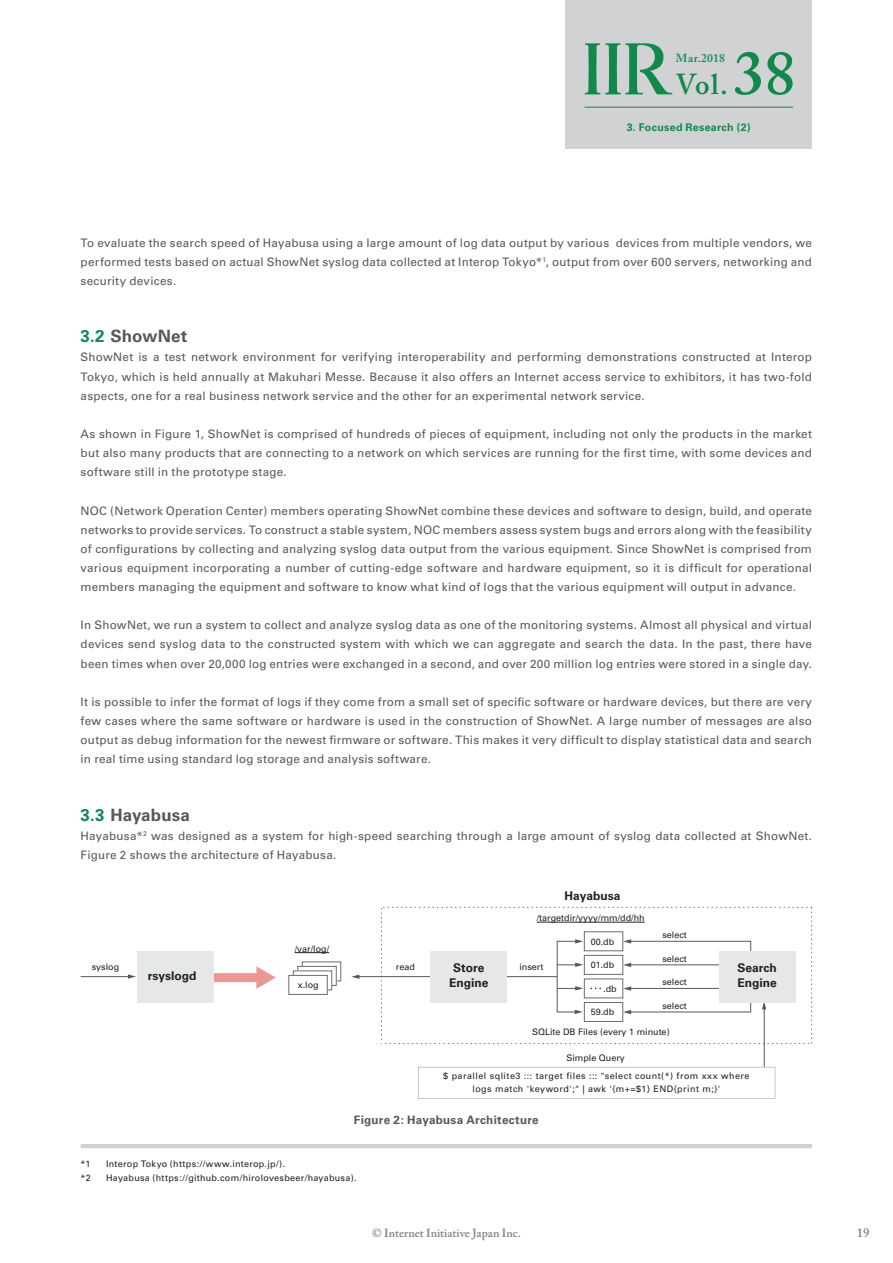
<style>
.page{position:relative;width:893px;height:1263px;background:#fff}
.page>*{position:absolute;margin:0;border:0;box-sizing:border-box;transform-origin:0 0}
.t1{font:600 28.65px "Adobe Caslon Pro";color:#12884d}
.t2{font:700 16.95px "Univers";letter-spacing:.005em;color:#57585a}
.t3{font:600 12.75px "Adobe Caslon Pro";color:#808285}
.t4{font:700 12px/14.9px "Univers";color:#231f20}
.t5{font:11.7px/19.2px "Univers";letter-spacing:.02em;color:#57585a;text-align:justify}
.t6{font:600 11.7px "Adobe Caslon Pro";color:#808285}
.t7{font:700 11.7px "Univers";letter-spacing:.02em;color:#57585a}
.t8{font:600 11.7px "Adobe Caslon Pro";letter-spacing:.01em;color:#12884d}
.t9{font:700 10.65px "Univers";letter-spacing:.03em;color:#12884d}
.t10{font:9px "Univers";letter-spacing:.02em;color:#231f20}
.t11{font:9px/18.1px "Univers";letter-spacing:.05em;color:#231f20;text-align:center}
.t12{font:9px "Univers";color:#231f20}
.s1{font-size:61.65px}
.s2{color:#12884d}
</style>
<div class="page">
<div style="left:565px;top:0;width:247px;height:149px;background:#d1d2d4"></div>
<hr style="left:585px;top:107px;width:208px;height:1px;background:#12884d">
<svg style="left:585px;top:43px;width:87px;height:51px"></svg>
<hr style="left:81px;top:1144px;width:731px;height:4px;background:#d1d2d4">
<div style="left:209px;top:973px;width:51px;height:9px;background:#e99892"></div>
<svg style="left:256px;top:966px;width:20px;height:23px"></svg>
<svg style="left:381px;top:907px;width:431px;height:137px"></svg>
<hr style="left:537px;top:922px;width:108px;height:1px;background:#231f20">
<svg style="left:418px;top:1067px;width:357px;height:31px"></svg>
<hr style="left:764px;top:1008px;width:1px;height:59px;background:#57585a">
<svg style="left:762px;top:1002px;width:4px;height:7px"></svg>
<div style="left:584px;top:1002px;width:39px;height:20px;border:1px solid #6c6d70"></div>
<hr style="left:295px;top:952px;width:34px;height:1px;background:#231f20">
<svg style="left:304px;top:965px;width:33px;height:14px"></svg>
<div style="left:302px;top:962px;width:39px;height:19px;border:1px solid #6c6d70"></div>
<svg style="left:300px;top:968px;width:34px;height:15px"></svg>
<div style="left:298px;top:966px;width:38px;height:19px;border:1px solid #6c6d70"></div>
<svg style="left:295px;top:973px;width:35px;height:15px"></svg>
<div style="left:293px;top:971px;width:39px;height:19px;border:1px solid #6c6d70"></div>
<div style="left:289px;top:975px;width:38px;height:19px;background:#fff"></div>
<div style="left:289px;top:975px;width:38px;height:19px;border:1px solid #6c6d70"></div>
<div style="left:584px;top:979px;width:39px;height:19px;border:1px solid #6c6d70"></div>
<div style="left:584px;top:955px;width:39px;height:19px;border:1px solid #6c6d70"></div>
<svg style="left:623px;top:998px;width:128px;height:16px"></svg>
<svg style="left:623px;top:939px;width:128px;height:16px"></svg>
<hr style="left:630px;top:964px;width:93px;height:1px;background:#57585a">
<svg style="left:623px;top:963px;width:8px;height:4px"></svg>
<svg style="left:556px;top:939px;width:27px;height:75px"></svg>
<hr style="left:630px;top:988px;width:93px;height:1px;background:#57585a">
<svg style="left:623px;top:986px;width:8px;height:5px"></svg>
<div style="left:584px;top:931px;width:39px;height:20px;border:1px solid #6c6d70"></div>
<hr style="left:358px;top:976px;width:80px;height:1px;background:#57585a">
<svg style="left:351px;top:974px;width:8px;height:5px"></svg>
<hr style="left:500px;top:976px;width:57px;height:1px;background:#57585a">
<div style="left:430px;top:951px;width:77px;height:51px;background:#e6e7e9"></div>
<div style="left:719px;top:951px;width:76px;height:51px;background:#e6e7e9"></div>
<div style="left:138px;top:951px;width:76px;height:51px;background:#e6e7e9"></div>
<hr style="left:81px;top:976px;width:48px;height:1px;background:#57585a">
<svg style="left:128px;top:974px;width:8px;height:5px"></svg>
<h1 class="t1" style="left:676px;top:67px;width:121px">Vol.<span class="s1">38</span></h1>
<p class="t8" style="left:676px;top:51px;width:51px">Mar.2018</p>
<p class="t9" style="left:627px;top:121px;width:125px">3. Focused Research (2)</p>
<p class="t5" style="left:81px;top:233px;width:733px">To evaluate the search speed of Hayabusa using a large amount of log data output by various devices from multiple vendors, we performed tests based on actual ShowNet syslog data collected at Interop Tokyo*<sup>1</sup>, output from over 600 servers, networking and security devices.</p>
<h2 class="t2" style="left:81px;top:326px;width:108px"><span class="s2">3.2</span> ShowNet</h2>
<p class="t5" style="left:81px;top:348px;width:733px">ShowNet is a test network environment for verifying interoperability and performing demonstrations constructed at Interop Tokyo, which is held annually at Makuhari Messe. Because it also offers an Internet access service to exhibitors, it has two-fold aspects, one for a real business network service and the other for an experimental network service.</p>
<p class="t5" style="left:81px;top:424px;width:733px">As shown in Figure 1, ShowNet is comprised of hundreds of pieces of equipment, including not only the products in the market but also many products that are connecting to a network on which services are running for the first time, with some devices and software still in the prototype stage.</p>
<p class="t5" style="left:81px;top:501px;width:733px">NOC (Network Operation Center) members operating ShowNet combine these devices and software to design, build, and operate networks to provide services. To construct a stable system, NOC members assess system bugs and errors along with the feasibility of configurations by collecting and analyzing syslog data output from the various equipment. Since ShowNet is comprised from various equipment incorporating a number of cutting-edge software and hardware equipment, so it is difficult for operational members managing the equipment and software to know what kind of logs that the various equipment will output in advance.</p>
<p class="t5" style="left:81px;top:616px;width:733px">In ShowNet, we run a system to collect and analyze syslog data as one of the monitoring systems. Almost all physical and virtual devices send syslog data to the constructed system with which we can aggregate and search the data. In the past, there have been times when over 20,000 log entries were exchanged in a second, and over 200 million log entries were stored in a single day.</p>
<p class="t5" style="left:81px;top:692px;width:733px">It is possible to infer the format of logs if they come from a small set of specific software or hardware devices, but there are very few cases where the same software or hardware is used in the construction of ShowNet. A large number of messages are also output as debug information for the newest firmware or software. This makes it very difficult to display statistical data and search in real time using standard log storage and analysis software.</p>
<h2 class="t2" style="left:81px;top:805px;width:111px"><span class="s2">3.3</span> Hayabusa</h2>
<p class="t5" style="left:81px;top:826px;width:733px">Hayabusa*<sup>2</sup> was designed as a system for high-speed searching through a large amount of syslog data collected at ShowNet.<br>Figure 2 shows the architecture of Hayabusa.</p>
<p class="t4" style="left:565px;top:889px;width:58px">Hayabusa</p>
<p class="t12" style="left:537px;top:913px;width:110px">/targetdir/yyyy/mm/dd/hh</p>
<p class="t10" style="left:662px;top:929px;width:26px">select</p>
<p class="t10" style="left:591px;top:936px;width:25px">00.db</p>
<p class="t10" style="left:295px;top:943px;width:36px">/var/log/</p>
<p class="t10" style="left:302px;top:975px;width:23px">x.log</p>
<p class="t10" style="left:298px;top:980px;width:23px">x.log</p>
<p class="t10" style="left:662px;top:976px;width:26px">select</p>
<p class="t10" style="left:662px;top:953px;width:26px">select</p>
<p class="t10" style="left:591px;top:959px;width:25px">01.db</p>
<p class="t10" style="left:92px;top:961px;width:29px">syslog</p>
<p class="t10" style="left:396px;top:961px;width:21px">read</p>
<p class="t4" style="left:453px;top:961px;width:33px">Store</p>
<p class="t10" style="left:519px;top:961px;width:26px">insert</p>
<p class="t4" style="left:449px;top:975px;width:41px">Engine</p>
<p class="t4" style="left:148px;top:968px;width:50px">rsyslogd</p>
<p class="t10" style="left:603px;top:983px;width:15px">.db</p>
<p class="t10" style="left:591px;top:1007px;width:25px">59.db</p>
<p class="t10" style="left:662px;top:1000px;width:26px">select</p>
<p class="t12" style="left:532px;top:1026px;width:139px">SQLite DB Files (every 1 minute)</p>
<p class="t4" style="left:738px;top:961px;width:41px">Search<br>Engine</p>
<p class="t11" style="left:443px;top:1049px;width:308px">Simple Query<br>$ parallel sqlite3 ::: target files ::: "select count(*) from xxx where</p>
<p class="t11" style="left:472px;top:1080px;width:249px">logs match 'keyword';" | awk '{m+=$1} END{print m;}'</p>
<p class="t7" style="left:354px;top:1113px;width:186px">Figure 2: Hayabusa Architecture</p>
<p class="t10" style="left:81px;top:1158px;width:12px">*1</p>
<p class="t10" style="left:106px;top:1158px;width:181px">Interop Tokyo (https://www.interop.jp/).</p>
<p class="t10" style="left:81px;top:1172px;width:12px">*2</p>
<p class="t10" style="left:106px;top:1172px;width:252px">Hayabusa (https://github.com/hirolovesbeer/hayabusa).</p>
<p class="t6" style="left:372px;top:1226px;width:150px">© Internet Initiative Japan Inc.</p>
<p class="t3" style="left:857px;top:1225px;width:14px">19</p>
</div>
